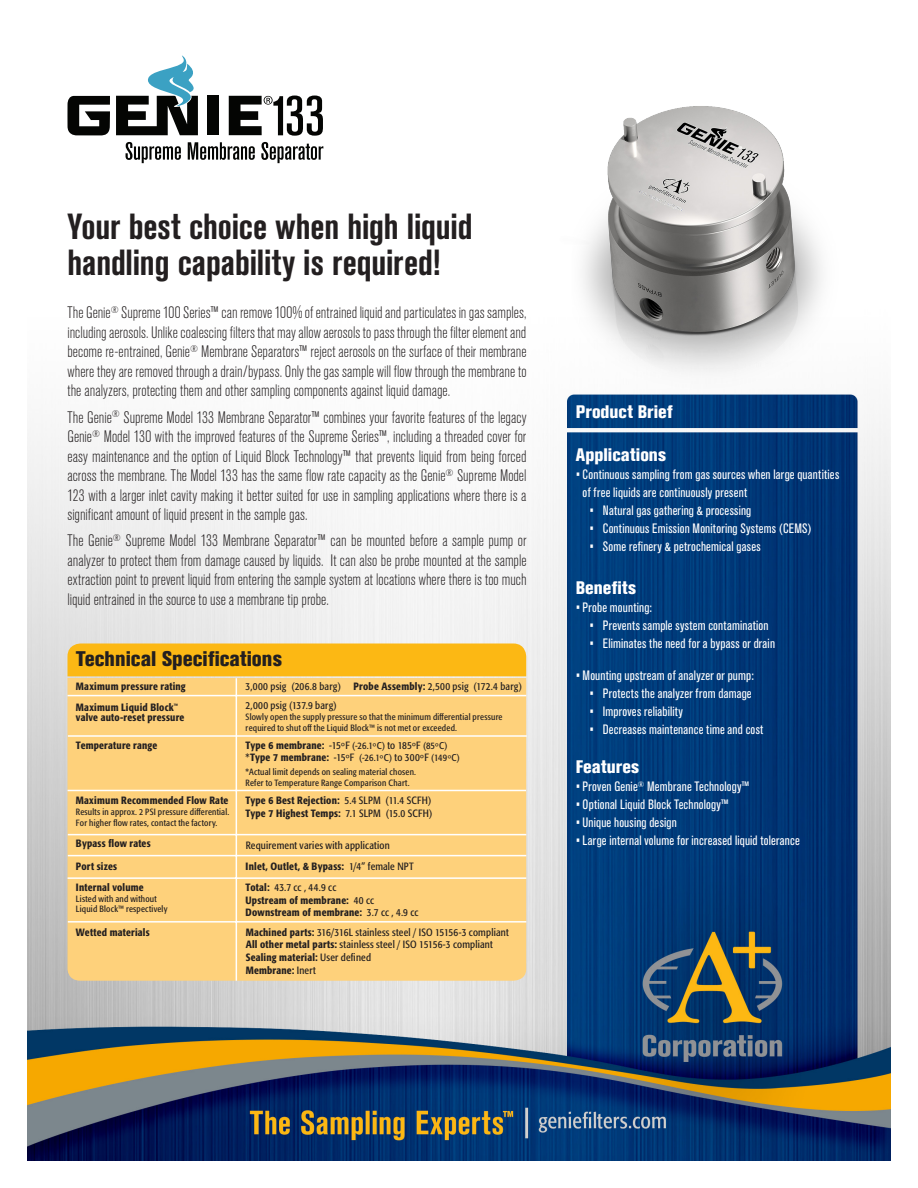
<style>
.page{position:relative;width:918px;height:1188px;background:#fff}
.page>*{position:absolute;margin:0;border:0;box-sizing:border-box;transform-origin:0 0}
.t1{font:700 condensed 36px/36px "Akzidenz Grotesk BE";letter-spacing:-.005em;color:#231f20}
.t2{font:800 condensed 21px "Akzidenz Grotesk BE";color:#231f20}
.ABF_Bullet{font:800 condensed 18px "Akzidenz Grotesk BE";letter-spacing:.005em;color:#fff}
.Quick_Study_and_Main{font:300 condensed 16.5px/19.5px "Akzidenz Grotesk BE";color:#231f20;text-align:justify}
.t3{font:condensed 13.5px/18px "Akzidenz Grotesk BE";letter-spacing:.015em;color:#fff}
.t4{font:500 condensed 10.5px/12.6px "Formata";letter-spacing:.02em;color:#231f20}
.t5{font:condensed 10.5px/12.6px "Formata";letter-spacing:.02em;color:#231f20}
.t6{font:condensed 9px/10.5px "Formata";letter-spacing:.025em;color:#231f20}
.s1{font-weight:500}
.s2{font-weight:400}
.s3{font-family:"Myriad Pro";font-weight:400;font-stretch:normal}
.s4{font-weight:400;font-size:9.75px}
.s5{font-family:"Myriad Pro";font-weight:400;font-stretch:normal;font-size:9.75px}
</style>
<div class="page">
<img style="left:27px;top:95px;width:864px;height:1066px">
<svg style="left:126px;top:142px;width:55px;height:21px"></svg>
<svg style="left:188px;top:142px;width:67px;height:18px"></svg>
<svg style="left:261px;top:142px;width:62px;height:21px"></svg>
<svg style="left:229px;top:96px;width:94px;height:40px"></svg>
<svg style="left:68px;top:96px;width:42px;height:40px"></svg>
<div style="left:207px;top:96px;width:12px;height:39px;background:#040503"></div>
<svg style="left:116px;top:55px;width:91px;height:80px"></svg>
<div style="left:68px;top:644px;width:458px;height:32px;background:#fcb814"></div>
<div style="left:68px;top:678px;width:458px;height:303px;background:#fed17b"></div>
<hr style="left:68px;top:695px;width:458px;height:1px;background:#fff">
<hr style="left:68px;top:790px;width:458px;height:1px;background:#fff">
<hr style="left:68px;top:855px;width:458px;height:1px;background:#fff">
<hr style="left:68px;top:834px;width:458px;height:1px;background:#fff">
<hr style="left:68px;top:877px;width:458px;height:2px;background:#fff">
<hr style="left:68px;top:921px;width:458px;height:2px;background:#fff">
<hr style="left:236px;top:678px;width:1px;height:303px;background:#fff">
<hr style="left:68px;top:735px;width:459px;height:2px;background:#fff">
<img style="left:556px;top:101px;width:289px;height:292px">
<p class="t1" style="left:68px;top:208px;width:407px">Your best choice when high liquid handling capability is required!</p>
<p class="Quick_Study_and_Main" style="left:68px;top:303px;width:461px">The Genie<sup>®</sup> Supreme 100 Series™ can remove 100% of entrained liquid and particulates in gas samples, including aerosols. Unlike coalescing filters that may allow aerosols to pass through the filter element and become re-entrained, Genie<sup>®</sup> Membrane Separators™ reject aerosols on the surface of their membrane where they are removed through a drain/bypass. Only the gas sample will flow through the membrane to the analyzers, protecting them and other sampling components against liquid damage.</p>
<p class="Quick_Study_and_Main" style="left:68px;top:408px;width:461px">The Genie<sup>®</sup> Supreme Model 133 Membrane Separator™ combines your favorite features of the legacy Genie<sup>®</sup> Model 130 with the improved features of the Supreme Series™, including a threaded cover for easy maintenance and the option of Liquid Block Technology™ that prevents liquid from being forced across the membrane. The Model 133 has the same flow rate capacity as the Genie<sup>®</sup> Supreme Model 123 with a larger inlet cavity making it better suited for use in sampling applications where there is a significant amount of liquid present in the sample gas.</p>
<p class="Quick_Study_and_Main" style="left:68px;top:531px;width:461px">The Genie<sup>®</sup> Supreme Model 133 Membrane Separator™ can be mounted before a sample pump or analyzer to protect them from damage caused by liquids. It can also be probe mounted at the sample extraction point to prevent liquid from entering the sample system at locations where there is too much liquid entrained in the source to use a membrane tip probe.</p>
<p class="t2" style="left:76px;top:647px;width:208px">Technical Specifications</p>
<p class="t4" style="left:76px;top:680px;width:111px">Maximum pressure rating</p>
<p class="t5" style="left:246px;top:680px;width:278px">3,000 psig (206.8 barg) <span class="s1">Probe Assembly:</span> 2,500 psig (172.4 barg)</p>
<p class="t4" style="left:76px;top:702px;width:110px;line-height:9.6px">Maximum Liquid Block<sup>™ </sup>valve auto-reset pressure</p>
<p class="t5" style="left:246px;top:699px;width:93px">2,000 psig (137.9 barg)</p>
<p class="t6" style="left:246px;top:712px;width:258px">Slowly open the supply pressure so that the minimum differential pressure required to shut off the Liquid Block™ is not met or exceeded.</p>
<p class="t4" style="left:76px;top:738px;width:83px">Temperature range</p>
<p class="t4" style="left:246px;top:739px;width:216px">Type 6 membrane: <span class="s2">-15</span><span class="s3">º</span><span class="s2">F</span> <span class="s4">(-26.1</span><span class="s5">º</span><span class="s4">C)</span> <span class="s2">to 185</span><span class="s3">º</span><span class="s2">F</span> <span class="s4">(85</span><span class="s5">º</span><span class="s4">C) </span><span class="s2">*</span>Type 7 membrane: <span class="s2">-15</span><span class="s3">º</span><span class="s2">F</span> <span class="s4">(-26.1</span><span class="s5">º</span><span class="s4">C)</span> <span class="s2">to 300</span><span class="s3">º</span><span class="s2">F</span> <span class="s4">(149</span><span class="s5">º</span><span class="s4">C)</span></p>
<p class="t6" style="left:246px;top:767px;width:172px">*Actual limit depends on sealing material chosen.<br>Refer to Temperature Range Comparison Chart.</p>
<p class="t4" style="left:76px;top:794px;width:154px">Maximum Recommended Flow Rate</p>
<p class="t6" style="left:76px;top:807px;width:155px">Results in approx. 2 PSI pressure differential.<br>For higher flow rates, contact the factory.</p>
<p class="t4" style="left:246px;top:794px;width:188px">Type 6 Best Rejection: <span class="s2">5.4 SLPM (11.4 SCFH)<br></span>Type 7 Highest Temps: <span class="s2">7.1 SLPM (15.0 SCFH)</span></p>
<p class="t4" style="left:76px;top:837px;width:76px">Bypass flow rates</p>
<p class="t5" style="left:246px;top:839px;width:146px">Requirement varies with application</p>
<p class="t4" style="left:76px;top:859px;width:43px">Port sizes</p>
<p class="t4" style="left:76px;top:881px;width:69px">Internal volume</p>
<p class="t6" style="left:76px;top:893px;width:93px">Listed with and without<br>Liquid Block™ respectively</p>
<p class="t4" style="left:76px;top:926px;width:75px">Wetted materials</p>
<p class="t4" style="left:246px;top:859px;width:170px">Inlet, Outlet, &amp; Bypass: <span class="s2">1/4” female NPT</span></p>
<p class="t4" style="left:246px;top:881px;width:174px">Total: <span class="s2">43.7 cc , 44.9 cc<br></span>Upstream of membrane: <span class="s2">40 cc<br></span>Downstream of membrane: <span class="s2">3.7 cc , 4.9 cc</span></p>
<p class="t5" style="left:246px;top:926px;width:264px"><span class="s1">Machined parts:</span> 316/316L stainless steel / ISO 15156-3 compliant <span class="s1">All other metal parts:</span> stainless steel / ISO 15156-3 compliant <span class="s1">Sealing material:</span> User defined<br><span class="s1">Membrane:</span> Inert</p>
<p class="ABF_Bullet" style="left:576px;top:401px;width:98px">Product Brief</p>
<p class="ABF_Bullet" style="left:576px;top:444px;width:91px">Applications</p>
<p class="t3" style="left:583px;top:465px;width:258px;text-indent:-7px">• Continuous sampling from gas sources when large quantities of free liquids are continuously present</p>
<p class="t3" style="left:589px;top:501px;width:163px">• Natural gas gathering &amp; processing</p>
<p class="t3" style="left:589px;top:519px;width:224px">• Continuous Emission Monitoring Systems (CEMS)</p>
<p class="t3" style="left:589px;top:537px;width:173px">• Some refinery &amp; petrochemical gases</p>
<p class="ABF_Bullet" style="left:576px;top:577px;width:62px">Benefits</p>
<p class="t3" style="left:576px;top:599px;width:78px">• Probe mounting:</p>
<p class="t3" style="left:589px;top:617px;width:181px">• Prevents sample system contamination</p>
<p class="t3" style="left:589px;top:635px;width:187px">• Eliminates the need for a bypass or drain</p>
<p class="t3" style="left:576px;top:666px;width:179px">• Mounting upstream of analyzer or pump:</p>
<p class="t3" style="left:589px;top:684px;width:164px">• Protects the analyzer from damage</p>
<p class="t3" style="left:589px;top:702px;width:95px">• Improves reliability</p>
<p class="t3" style="left:589px;top:720px;width:175px">• Decreases maintenance time and cost</p>
<p class="ABF_Bullet" style="left:576px;top:756px;width:65px">Features</p>
<p class="t3" style="left:576px;top:778px;width:175px">• Proven Genie<sup>®</sup> Membrane Technology™</p>
<p class="t3" style="left:576px;top:796px;width:154px">• Optional Liquid Block Technology™</p>
<p class="t3" style="left:576px;top:814px;width:102px">• Unique housing design</p>
<p class="t3" style="left:576px;top:832px;width:225px">• Large internal volume for increased liquid tolerance</p>
</div>
